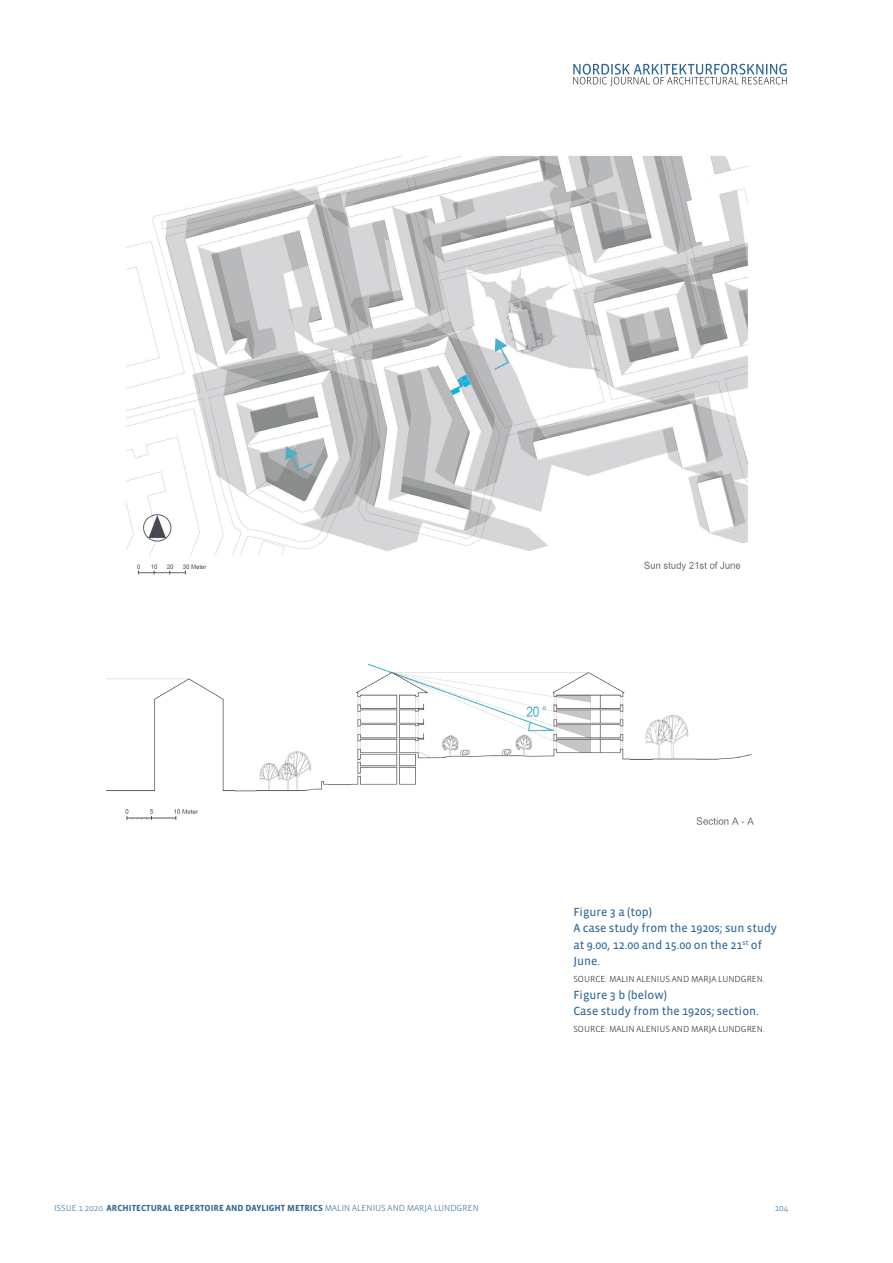
<style>
.page{position:relative;width:893px;height:1263px;background:#fff}
.page>*{position:absolute;margin:0;border:0;box-sizing:border-box;transform-origin:0 0}
.t1{font:12px/16.5px "Vista Sans OT";color:#2e6798}
.t2{font:700 9px "Vista Sans OT";color:#2e6798}
.t3{font:300 9px "Vista Sans OT";color:#231f20}
.t4{font:300 9px "Vista Sans OT";color:#2e6798}
.s1{font-weight:300}
</style>
<div class="page">
<svg style="left:573px;top:64px;width:214px;height:22px"></svg>
<img style="left:126px;top:155px;width:622px;height:420px">
<img style="left:106px;top:663px;width:648px;height:162px">
<p class="t1" style="left:573px;top:904px;width:205px">Figure 3 a (top)<br>A case study from the 1920s; sun study at 9.00, 12.00 and 15.00 on the 21<sup>st</sup> of<br>June.</p>
<p class="t3" style="left:573px;top:974px;width:193px">SOURCE: MALIN ALENIUS AND MARJA LUNDGREN.</p>
<p class="t1" style="left:573px;top:986px;width:187px">Figure 3 b (below)<br>Case study from the 1920s; section.</p>
<p class="t3" style="left:573px;top:1024px;width:193px">SOURCE: MALIN ALENIUS AND MARJA LUNDGREN.</p>
<p class="t2" style="left:54px;top:1204px;width:426px"><span class="s1">ISSUE 1 2020</span> ARCHITECTURAL REPERTOIRE AND DAYLIGHT METRICS <span class="s1">MALIN ALENIUS AND MARJA LUNDGREN</span></p>
<p class="t4" style="left:775px;top:1204px;width:15px">104</p>
</div>
